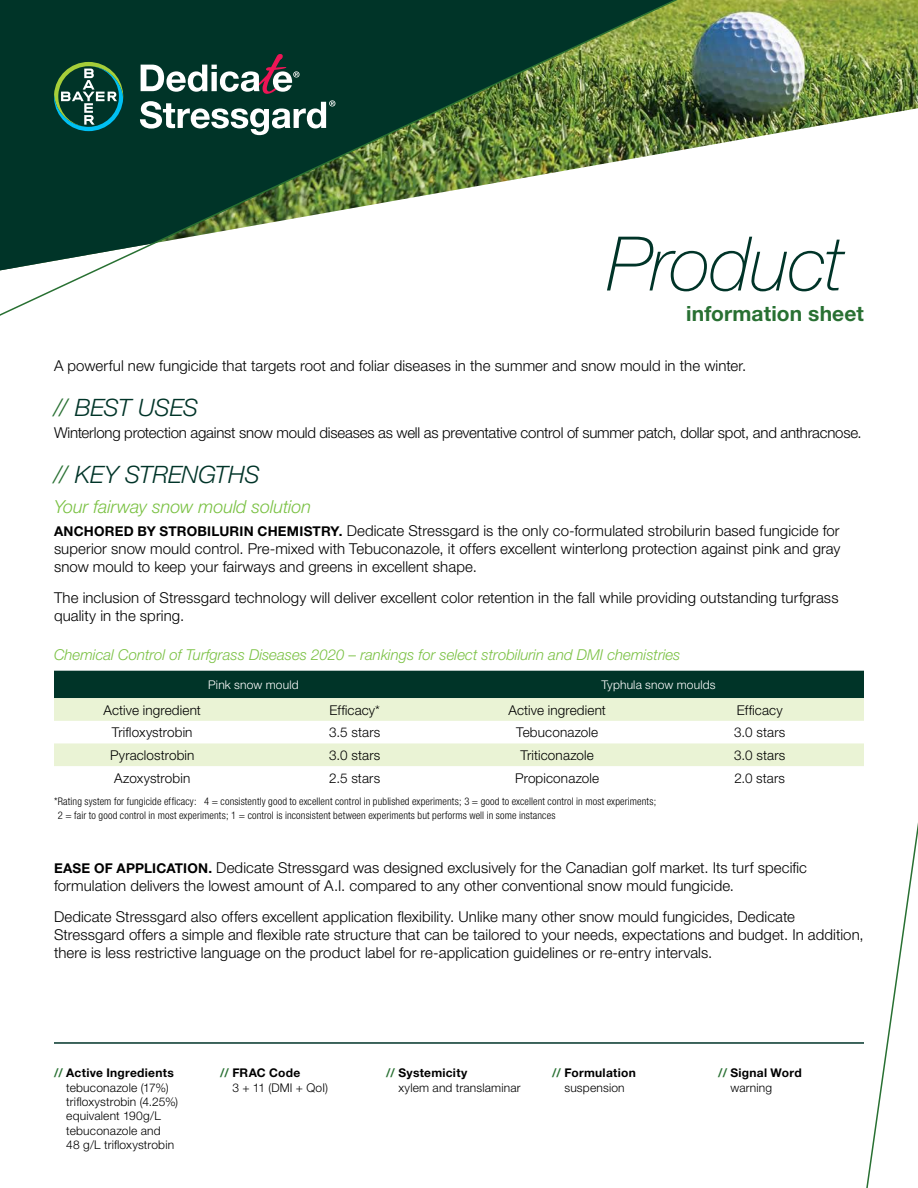
<style>
.page{position:relative;width:918px;height:1188px;background:#fff}
.page>*{position:absolute;margin:0;border:0;box-sizing:border-box;transform-origin:0 0}
.t1{font:italic 100 75.3px "Helvetica Neue";letter-spacing:-.02em;color:#003428}
.Head{font:italic 300 24px "Helvetica Neue";letter-spacing:-.01em;color:#003428}
.t2{font:700 21px "Helvetica Neue";letter-spacing:.005em;color:#287032}
.SubHead{font:italic 300 18px "Helvetica Neue";letter-spacing:-.005em;color:#7ac143}
.text_base{font:300 15px/18px "Helvetica Neue";letter-spacing:.005em;color:#000}
.text_base-2{font:300 15px "Helvetica Neue";letter-spacing:-.015em;color:#000}
.ImageSub{font:italic 300 15px "Helvetica Neue";color:#7ac143}
.ChartBody{font:300 13.5px "Helvetica Neue";letter-spacing:.01em;color:#000}
.stuff{font:300 12px/14.4px "Helvetica Neue";letter-spacing:.015em;color:#000}
.stuff-2{font:700 12px/14.4px "Helvetica Neue";letter-spacing:.02em;color:#000;text-align:center}
.ChartHead{font:300 12px "Helvetica Neue";letter-spacing:.015em;color:#fff}
.mice{font:300 condensed 10.5px/13.5px "Helvetica Neue";letter-spacing:.015em;color:#000}
.s1{color:#287032}
.s2{font-weight:700;font-size:13.5px}
.s3{font-weight:700;color:#287032}
.s4{font-weight:700}
.s5{font-weight:300}
</style>
<div class="page">
<img style="left:707px;top:0;width:211px;height:146px">
<svg style="left:0;top:0;width:707px;height:316px"></svg>
<svg style="left:140px;top:100px;width:195px;height:35px"></svg>
<svg style="left:54px;top:62px;width:69px;height:69px;background:#2a6453"></svg>
<svg style="left:141px;top:54px;width:159px;height:40px"></svg>
<svg style="left:866px;top:823px;width:52px;height:365px"></svg>
<hr style="left:54px;top:1042px;width:810px;height:2px;background:#003428">
<div style="left:54px;top:671px;width:810px;height:27px;background:#003428"></div>
<svg style="left:54px;top:698px;width:810px;height:68px;fill:#eaf3d5"></svg>
<p class="t1" style="left:607px;top:221px;width:239px">Product</p>
<p class="t2" style="left:686px;top:301px;width:179px">information sheet</p>
<p class="text_base" style="left:54px;top:356px;width:694px">A powerful new fungicide that targets root and foliar diseases in the summer and snow mould in the winter.</p>
<p class="Head" style="left:54px;top:393px;width:146px"><span class="s1">//</span> BEST USES</p>
<p class="text_base-2" style="left:54px;top:424px;width:809px">Winterlong protection against snow mould diseases as well as preventative control of summer patch, dollar spot, and anthracnose.</p>
<p class="Head" style="left:54px;top:460px;width:207px"><span class="s1">//</span> KEY STRENGTHS</p>
<p class="SubHead" style="left:54px;top:496px;width:259px">Your fairway snow mould solution</p>
<p class="text_base" style="left:54px;top:521px;width:788px;text-align:justify"><span class="s2">ANCHORED BY STROBILURIN CHEMISTRY.</span> Dedicate Stressgard is the only co-formulated strobilurin based fungicide for superior snow mould control. Pre-mixed with Tebuconazole, it offers excellent winterlong protection against pink and gray snow mould to keep your fairways and greens in excellent shape.</p>
<p class="text_base" style="left:54px;top:589px;width:786px">The inclusion of Stressgard technology will deliver excellent color retention in the fall while providing outstanding turfgrass quality in the spring.</p>
<p class="ImageSub" style="left:54px;top:646px;width:628px">Chemical Control of Turfgrass Diseases 2020 – rankings for select strobilurin and DMI chemistries</p>
<p class="ChartHead" style="left:208px;top:678px;width:92px">Pink snow mould</p>
<p class="ChartHead" style="left:601px;top:678px;width:116px">Typhula snow moulds</p>
<p class="ChartBody" style="left:104px;top:702px;width:99px">Active ingredient</p>
<p class="ChartBody" style="left:330px;top:702px;width:52px">Efficacy*</p>
<p class="ChartBody" style="left:509px;top:702px;width:99px">Active ingredient</p>
<p class="ChartBody" style="left:737px;top:702px;width:47px">Efficacy</p>
<p class="ChartBody" style="left:112px;top:724px;width:82px">Trifloxystrobin</p>
<p class="ChartBody" style="left:329px;top:724px;width:53px">3.5 stars</p>
<p class="ChartBody" style="left:516px;top:724px;width:84px">Tebuconazole</p>
<p class="ChartBody" style="left:734px;top:724px;width:53px">3.0 stars</p>
<p class="ChartBody" style="left:110px;top:747px;width:86px">Pyraclostrobin</p>
<p class="ChartBody" style="left:329px;top:747px;width:53px">3.0 stars</p>
<p class="ChartBody" style="left:521px;top:747px;width:75px">Triticonazole</p>
<p class="ChartBody" style="left:734px;top:747px;width:53px">3.0 stars</p>
<p class="ChartBody" style="left:114px;top:770px;width:78px">Azoxystrobin</p>
<p class="ChartBody" style="left:329px;top:770px;width:52px">2.5 stars</p>
<p class="ChartBody" style="left:515px;top:770px;width:86px">Propiconazole</p>
<p class="ChartBody" style="left:734px;top:770px;width:52px">2.0 stars</p>
<p class="mice" style="left:58px;top:795px;width:600px;text-indent:-4px">*Rating system for fungicide efficacy: 4 = consistently good to excellent control in published experiments; 3 = good to excellent control in most experiments;<br>2 = fair to good control in most experiments; 1 = control is inconsistent between experiments but performs well in some instances</p>
<p class="text_base" style="left:54px;top:858px;width:755px"><span class="s2">EASE OF APPLICATION.</span> Dedicate Stressgard was designed exclusively for the Canadian golf market. Its turf specific formulation delivers the lowest amount of A.I. compared to any other conventional snow mould fungicide.</p>
<p class="text_base" style="left:54px;top:908px;width:811px">Dedicate Stressgard also offers excellent application flexibility. Unlike many other snow mould fungicides, Dedicate<br>Stressgard offers a simple and flexible rate structure that can be tailored to your needs, expectations and budget. In addition, there is less restrictive language on the product label for re-application guidelines or re-entry intervals.</p>
<p class="stuff" style="left:66px;top:1065px;width:113px;text-indent:-12px"><span class="s3">//</span> <span class="s4">Active Ingredients </span>tebuconazole (17%) trifloxystrobin (4.25%) equivalent 190g/L tebuconazole and<br>48 g/L trifloxystrobin</p>
<p class="stuff" style="left:232px;top:1065px;width:97px;text-indent:-12px"><span class="s3">//</span> <span class="s4">FRAC Code<br></span>3 + 11 (DMI + QoI)</p>
<p class="stuff" style="left:398px;top:1065px;width:124px;text-indent:-12px"><span class="s3">//</span> <span class="s4">Systemicity<br></span>xylem and translaminar</p>
<p class="stuff-2" style="left:552px;top:1065px;width:85px"><span class="s1">//</span> Formulation <span class="s5">suspension</span></p>
<p class="stuff-2" style="left:730px;top:1065px;width:73px;text-align:left;text-indent:-12px"><span class="s1">//</span> Signal Word <span class="s5">warning</span></p>
</div>
